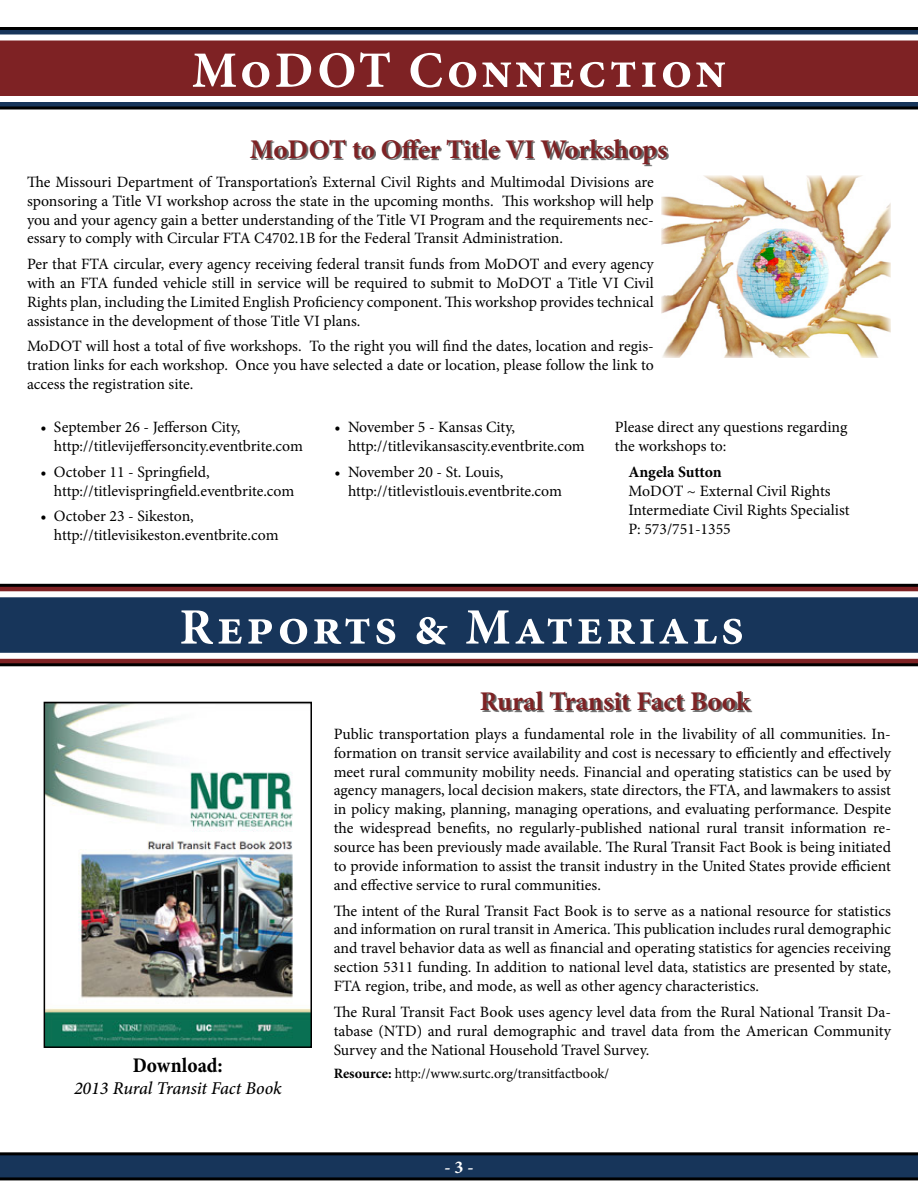
<style>
.page{position:relative;width:918px;height:1188px;background:#fff}
.page>*{position:absolute;margin:0;border:0;box-sizing:border-box;transform-origin:0 0}
.t1{font:700 51px "Minion Pro";letter-spacing:.06em;color:#fff}
.t2{font:700 27px "Minion Pro";letter-spacing:-.015em;color:#7e2224}
.t3{font:700 condensed 21px "Minion Pro";letter-spacing:.005em;color:#000}
.t4{font:italic 500 18px "Minion Pro";letter-spacing:-.01em;color:#000}
.t5{font:700 18px "Minion Pro";color:#fff}
.t6{font:15.75px/18.9px "Minion Pro";color:#000}
.t7{font:700 15.75px "Minion Pro";color:#000}
.t8{font:14.25px "Minion Pro";color:#000}
.s1{font-weight:700}
</style>
<div class="page">
<svg style="left:0;top:1152px;width:918px;height:28px;background:#152d4a"></svg>
<svg style="left:0;top:27px;width:918px;height:83px;background:#15263b"></svg>
<svg style="left:0;top:34px;width:918px;height:68px"></svg>
<div style="left:251px;top:140px;width:417px;height:26px;background:#000;opacity:.6"></div>
<div style="left:482px;top:692px;width:270px;height:20px;background:#000;opacity:.6"></div>
<img style="left:47px;top:705px;width:262px;height:340px">
<div style="left:44px;top:702px;width:268px;height:346px;border:2px solid #000"></div>
<svg style="left:0;top:584px;width:918px;height:82px;background:#4c1415"></svg>
<svg style="left:0;top:591px;width:918px;height:68px;background:#405876"></svg>
<img style="left:661px;top:175px;width:230px;height:183px">
<h1 class="t1" style="left:192px;top:35px;width:535px">MoDOT Connection</h1>
<h2 class="t2" style="left:250px;top:130px;width:419px">MoDOT to Offer Title VI Workshops</h2>
<p class="t6" style="left:27px;top:172px;width:628px;text-align:justify">The Missouri Department of Transportation’s External Civil Rights and Multimodal Divisions are sponsoring a Title VI workshop across the state in the upcoming months. This workshop will help you and your agency gain a better understanding of the Title VI Program and the requirements nec&shy;essary to comply with Circular FTA C4702.1B for the Federal Transit Administration.</p>
<p class="t6" style="left:27px;top:255px;width:628px;text-align:justify">Per that FTA circular, every agency receiving federal transit funds from MoDOT and every agency with an FTA funded vehicle still in service will be required to submit to MoDOT a Title VI Civil Rights plan, including the Limited English Proficiency component. This workshop provides technical assistance in the development of those Title VI plans.</p>
<p class="t6" style="left:27px;top:337px;width:628px;text-align:justify">MoDOT will host a total of five workshops. To the right you will find the dates, location and regis&shy;tration links for each workshop. Once you have selected a date or location, please follow the link to access the registration site.</p>
<p class="t6" style="left:54px;top:418px;width:251px;text-indent:-13px">• September 26 - Jefferson City, http://titlevijeffersoncity.eventbrite.com</p>
<p class="t6" style="left:54px;top:462px;width:242px;text-indent:-13px">• October 11 - Springfield, http://titlevispringfield.eventbrite.com</p>
<p class="t6" style="left:54px;top:507px;width:226px;text-indent:-13px">• October 23 - Sikeston, http://titlevisikeston.eventbrite.com</p>
<p class="t6" style="left:348px;top:418px;width:238px;text-indent:-13px">• November 5 - Kansas City, http://titlevikansascity.eventbrite.com</p>
<p class="t6" style="left:348px;top:462px;width:216px;text-indent:-13px">• November 20 - St. Louis, http://titlevistlouis.eventbrite.com</p>
<p class="t6" style="left:615px;top:418px;width:234px">Please direct any questions regarding the workshops to:</p>
<p class="t7" style="left:628px;top:461px;width:95px">Angela Sutton</p>
<p class="t6" style="left:628px;top:481px;width:223px">MoDOT ~ External Civil Rights<br>Intermediate Civil Rights Specialist<br>P: 573/751-1355</p>
<h1 class="t1" style="left:180px;top:591px;width:566px">Reports &amp; Materials</h1>
<h3 class="t3" style="left:133px;top:1051px;width:91px">Download:</h3>
<p class="t4" style="left:74px;top:1076px;width:209px">2013 Rural Transit Fact Book</p>
<h2 class="t2" style="left:480px;top:682px;width:272px">Rural Transit Fact Book</h2>
<p class="t6" style="left:334px;top:724px;width:559px;text-align:justify">Public transportation plays a fundamental role in the livability of all communities. In&shy;formation on transit service availability and cost is necessary to efficiently and effectively meet rural community mobility needs. Financial and operating statistics can be used by agency managers, local decision makers, state directors, the FTA, and lawmakers to assist in policy making, planning, managing operations, and evaluating performance. Despite the widespread benefits, no regularly-published national rural transit information re&shy;source has been previously made available. The Rural Transit Fact Book is being initiated to provide information to assist the transit industry in the United States provide efficient and effective service to rural communities.</p>
<p class="t6" style="left:334px;top:901px;width:559px;text-align:justify">The intent of the Rural Transit Fact Book is to serve as a national resource for statistics and information on rural transit in America. This publication includes rural demographic and travel behavior data as well as financial and operating statistics for agencies receiving section 5311 funding. In addition to national level data, statistics are presented by state, FTA region, tribe, and mode, as well as other agency characteristics.</p>
<p class="t6" style="left:334px;top:1002px;width:559px;text-align:justify">The Rural Transit Fact Book uses agency level data from the Rural National Transit Da&shy;tabase (NTD) and rural demographic and travel data from the American Community Survey and the National Household Travel Survey.</p>
<p class="t8" style="left:334px;top:1064px;width:277px"><span class="s1">Resource:</span> http://www.surtc.org/transitfactbook/</p>
<p class="t5" style="left:444px;top:1155px;width:31px">- 3 -</p>
</div>
